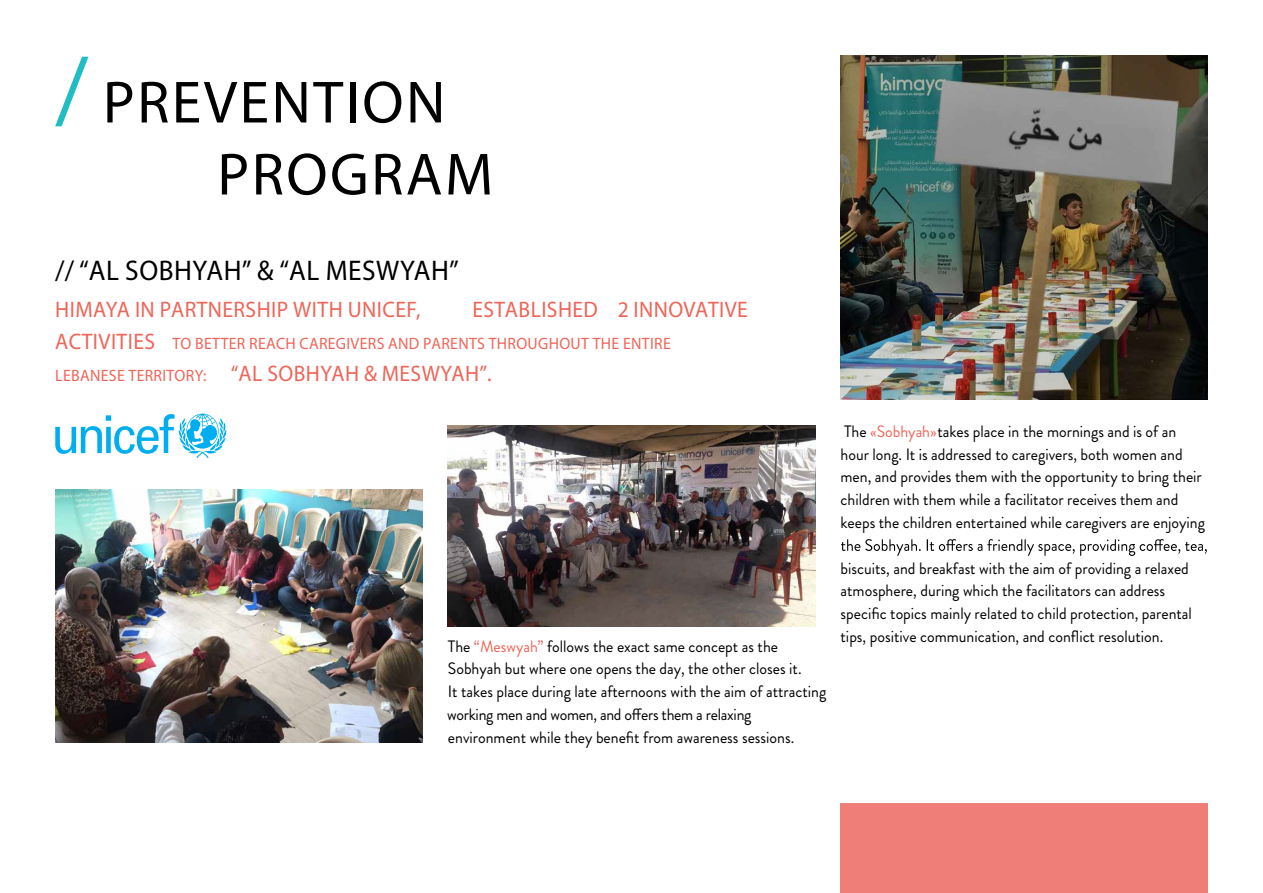
<style>
.page{position:relative;width:1263px;height:893px;background:#fff}
.page>*{position:absolute;margin:0;border:0;box-sizing:border-box;transform-origin:0 0}
.t1{font:300 60px/72px "Brandon Grotesque";letter-spacing:.04em;color:#000}
.t2{font:300 28.5px "Brandon Grotesque";letter-spacing:.02em;color:#000;scale:.96 1}
.t3{font:500 22.5px "Brandon Grotesque";letter-spacing:.02em;color:#ee6559;scale:.96 1}
.t4{font:16.5px/22.8px "Brandon Grotesque";color:#000;scale:.96 1}
.t5{font:500 16.5px "Brandon Grotesque";letter-spacing:.02em;color:#ee6559;scale:.96 1}
.s1{font-size:96px;color:#21bdc5}
.s2{font-size:22.5px}
.s3{font-size:16.5px}
.s4{color:#ee6559}
</style>
<div class="page">
<svg style="left:841px;top:539px;width:366px;height:17px"></svg>
<img style="left:55px;top:490px;width:367px;height:252px">
<img style="left:448px;top:425px;width:367px;height:201px">
<img style="left:840px;top:55px;width:368px;height:345px">
<div style="left:840px;top:804px;width:368px;height:89px;background:#f07e78"></div>
<svg style="left:55px;top:414px;width:171px;height:44px"></svg>
<h1 class="t1" style="left:217px;top:65px;width:277px;text-indent:-162px"><span class="s1">/</span> PREVENTION<br>PROGRAM</h1>
<h2 class="t2" style="left:55px;top:252px;width:422px">// “AL SOBHYAH” &amp; “AL MESWYAH”</h2>
<h3 class="t3" style="left:55px;top:296px;width:382px">HIMAYA IN PARTNERSHIP WITH UNICEF,</h3>
<h3 class="t3" style="left:472px;top:296px;width:288px">ESTABLISHED 2 INNOVATIVE</h3>
<p class="t5" style="left:55px;top:333px;width:643px"><span class="s2">ACTIVITIES</span> TO BETTER REACH CAREGIVERS AND PARENTS THROUGHOUT THE ENTIRE</p>
<h3 class="t3" style="left:55px;top:359px;width:456px"><span class="s3">LEBANESE TERRITORY:</span> “AL SOBHYAH &amp; MESWYAH”.</h3>
<p class="t4" style="left:447px;top:635px;width:396px">The <span class="s4">“Meswyah”</span> follows the exact same concept as the Sobhyah but where one opens the day, the other closes it.<br>It takes place during late afternoons with the aim of attracting working men and women, and offers them a relaxing environment while they benefit from awareness sessions.</p>
<p class="t4" style="left:840px;top:420px;width:381px">The <span class="s4">«Sobhyah»</span>takes place in the mornings and is of an hour long. It is addressed to caregivers, both women and men, and provides them with the opportunity to bring their children with them while a facilitator receives them and keeps the children entertained while caregivers are enjoying</p>
<p class="t4" style="left:840px;top:557px;width:367px">biscuits, and breakfast with the aim of providing a relaxed atmosphere, during which the facilitators can address specific topics mainly related to child protection, parental tips, positive communication, and conflict resolution.</p>
</div>
